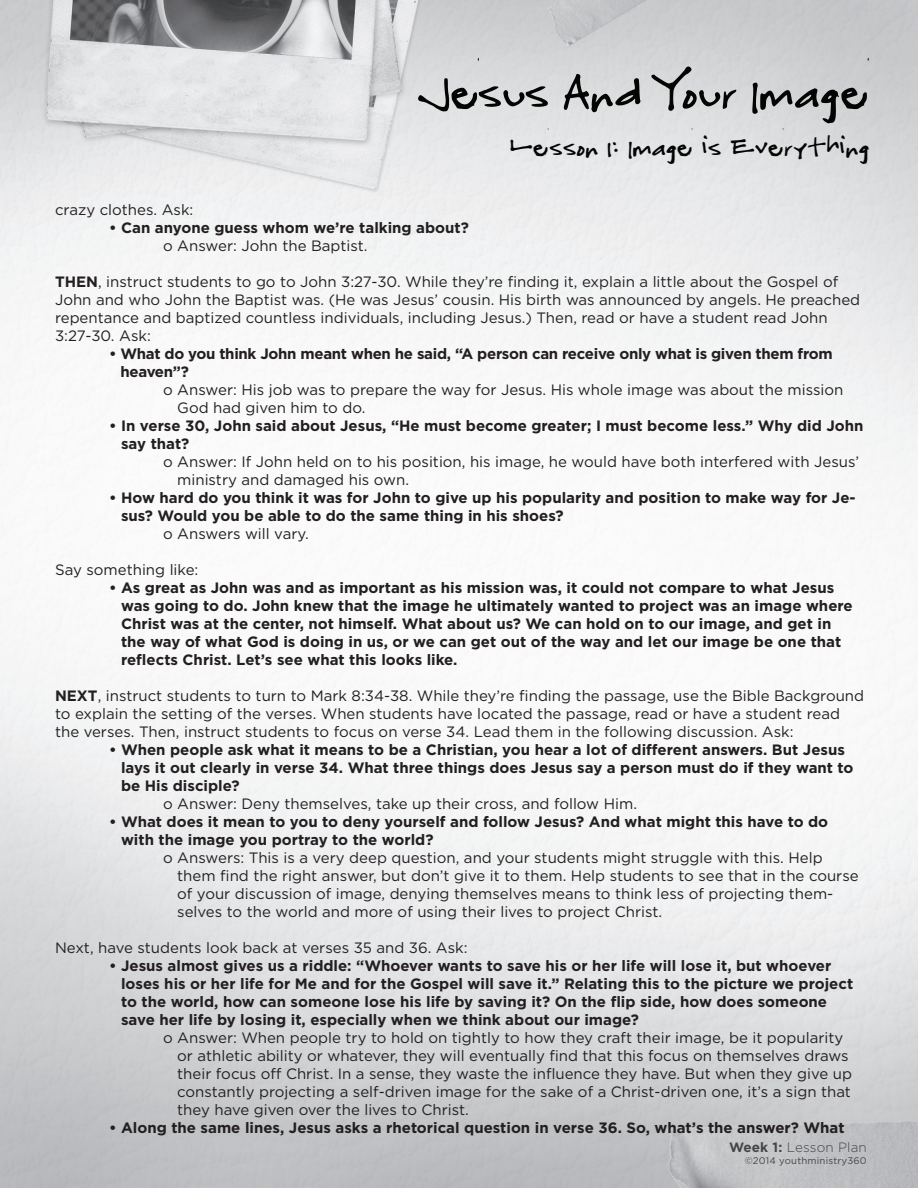
<style>
.page{position:relative;width:918px;height:1188px;background:#fff}
.page>*{position:absolute;margin:0;border:0;box-sizing:border-box;transform-origin:0 0}
.t1{font:63px "fuchsiabuddha";letter-spacing:.01em;color:#040503}
.t2{font:34.5px "fuchsiabuddha";letter-spacing:.01em;color:#040503}
.t3{font:15px/18px "Gotham";color:#231f20}
.t4{font:700 15px/18px "Gotham";color:#231f20}
.t5{font:700 15px/18px "Gotham";letter-spacing:-.02em;color:#231f20}
.t6{font:300 13.5px "Gotham";letter-spacing:.01em;color:#454647}
.t7{font:9.6px "Gotham";letter-spacing:.02em;color:#454647}
.s1{font-weight:700}
</style>
<div class="page">
<img style="left:0;top:0;width:918px;height:1188px">
<h1 class="t1" style="left:417px;top:58px;width:454px">Jesus And Your Image</h1>
<h2 class="t2" style="left:510px;top:128px;width:361px">Lesson 1: Image is Everything</h2>
<p class="t3" style="left:55px;top:200px;width:140px">crazy clothes. Ask:</p>
<p class="t4" style="left:109px;top:218px;width:361px">• Can anyone guess whom we’re talking about?</p>
<p class="t3" style="left:163px;top:236px;width:206px">o Answer: John the Baptist.</p>
<p class="t3" style="left:55px;top:272px;width:807px"><span class="s1">THEN</span>, instruct students to go to John 3:27-30. While they’re finding it, explain a little about the Gospel of John and who John the Baptist was. (He was Jesus’ cousin. His birth was announced by angels. He preached repentance and baptized countless individuals, including Jesus.) Then, read or have a student read John 3:27-30. Ask:</p>
<p class="t5" style="left:120px;top:344px;width:714px;text-indent:-11px">• What do you think John meant when he said, “A person can receive only what is given them from heaven”?</p>
<p class="t3" style="left:177px;top:380px;width:668px;text-indent:-14px">o Answer: His job was to prepare the way for Jesus. His whole image was about the mission<br>God had given him to do.</p>
<p class="t4" style="left:121px;top:416px;width:744px;text-indent:-12px">• In verse 30, John said about Jesus, “He must become greater; I must become less.” Why did John say that?</p>
<p class="t3" style="left:177px;top:452px;width:683px;text-indent:-14px">o Answer: If John held on to his position, his image, he would have both interfered with Jesus’ ministry and damaged his own.</p>
<p class="t4" style="left:121px;top:488px;width:736px;text-indent:-12px">• How hard do you think it was for John to give up his popularity and position to make way for Je&shy;sus? Would you be able to do the same thing in his shoes?</p>
<p class="t3" style="left:163px;top:524px;width:147px">o Answers will vary.</p>
<p class="t3" style="left:55px;top:560px;width:145px">Say something like:</p>
<p class="t4" style="left:121px;top:578px;width:733px;text-indent:-12px">• As great as John was and as important as his mission was, it could not compare to what Jesus was going to do. John knew that the image he ultimately wanted to project was an image where Christ was at the center, not himself. What about us? We can hold on to our image, and get in the way of what God is doing in us, or we can get out of the way and let our image be one that reflects Christ. Let’s see what this looks like.</p>
<p class="t3" style="left:55px;top:686px;width:811px"><span class="s1">NEXT</span>, instruct students to turn to Mark 8:34-38. While they’re finding the passage, use the Bible Background to explain the setting of the verses. When students have located the passage, read or have a student read the verses. Then, instruct students to focus on verse 34. Lead them in the following discussion. Ask:</p>
<p class="t4" style="left:121px;top:740px;width:734px;text-indent:-12px">• When people ask what it means to be a Christian, you hear a lot of different answers. But Jesus lays it out clearly in verse 34. What three things does Jesus say a person must do if they want to be His disciple?</p>
<p class="t3" style="left:163px;top:794px;width:475px">o Answer: Deny themselves, take up their cross, and follow Him.</p>
<p class="t4" style="left:121px;top:812px;width:709px;text-indent:-12px">• What does it mean to you to deny yourself and follow Jesus? And what might this have to do with the image you portray to the world?</p>
<p class="t3" style="left:177px;top:848px;width:683px;text-indent:-14px">o Answers: This is a very deep question, and your students might struggle with this. Help them find the right answer, but don’t give it to them. Help students to see that in the course of your discussion of image, denying themselves means to think less of projecting them&shy;selves to the world and more of using their lives to project Christ.</p>
<p class="t3" style="left:55px;top:938px;width:414px">Next, have students look back at verses 35 and 36. Ask:</p>
<p class="t4" style="left:121px;top:956px;width:734px;text-indent:-12px">• Jesus almost gives us a riddle: “Whoever wants to save his or her life will lose it, but whoever loses his or her life for Me and for the Gospel will save it.” Relating this to the picture we project to the world, how can someone lose his life by saving it? On the flip side, how does someone save her life by losing it, especially when we think about our image?</p>
<p class="t3" style="left:177px;top:1028px;width:676px;text-indent:-14px">o Answer: When people try to hold on tightly to how they craft their image, be it popularity or athletic ability or whatever, they will eventually find that this focus on themselves draws their focus off Christ. In a sense, they waste the influence they have. But when they give up constantly projecting a self-driven image for the sake of a Christ-driven one, it’s a sign that they have given over the lives to Christ.</p>
<p class="t4" style="left:109px;top:1118px;width:737px">• Along the same lines, Jesus asks a rhetorical question in verse 36. So, what’s the answer? What</p>
<p class="t6" style="left:729px;top:1139px;width:139px"><span class="s1">Week 1:</span> Lesson Plan</p>
<p class="t7" style="left:745px;top:1155px;width:124px">©2014 youthministry360</p>
</div>
